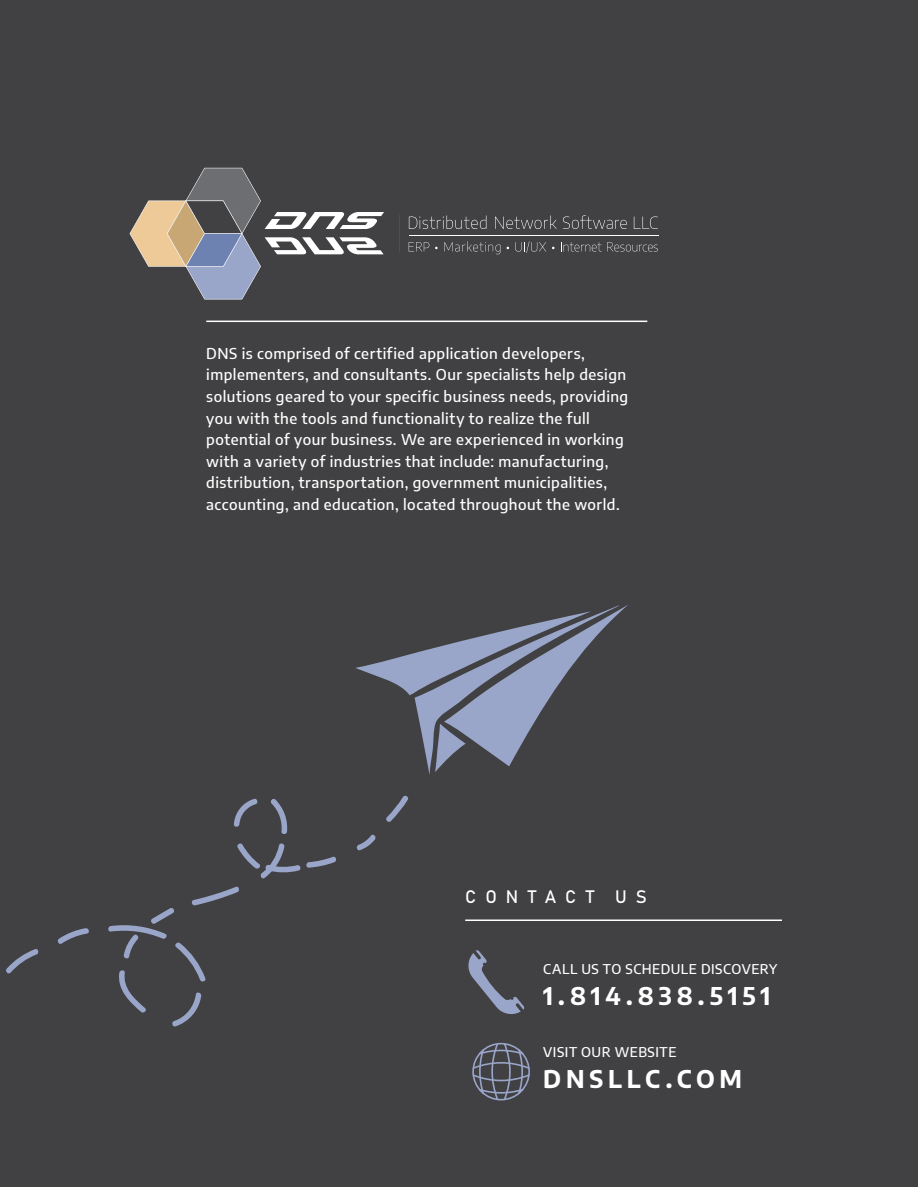
<style>
.page{position:relative;width:918px;height:1187px;background:#fff}
.page>*{position:absolute;margin:0;border:0;box-sizing:border-box;transform-origin:0 0}
.t1{font:700 24px "Encode Sans";letter-spacing:.2em;color:#fff}
.t2{font:17.85px "Bahnschrift 400 100";letter-spacing:.5em;color:#fff}
.t3{font:500 15px/21.6px "Encode Sans";letter-spacing:.03em;color:#fff}
.t4{font:500 13.5px "Encode Sans";letter-spacing:.035em;color:#fff}
</style>
<div class="page">
<div style="left:0;top:0;width:918px;height:1186px;background:#414042"></div>
<svg style="left:355px;top:605px;width:273px;height:170px"></svg>
<svg style="left:6px;top:949px;width:33px;height:25px"></svg>
<svg style="left:57px;top:928px;width:32px;height:16px"></svg>
<svg style="left:270px;top:799px;width:18px;height:35px"></svg>
<svg style="left:234px;top:798px;width:24px;height:29px"></svg>
<svg style="left:108px;top:843px;width:229px;height:184px"></svg>
<svg style="left:356px;top:834px;width:20px;height:17px"></svg>
<svg style="left:386px;top:795px;width:23px;height:27px"></svg>
<svg style="left:130px;top:168px;width:254px;height:131px"></svg>
<svg style="left:409px;top:215px;width:77px;height:14px"></svg>
<svg style="left:495px;top:215px;width:62px;height:14px"></svg>
<svg style="left:563px;top:215px;width:64px;height:14px"></svg>
<svg style="left:634px;top:216px;width:24px;height:13px"></svg>
<svg style="left:409px;top:242px;width:20px;height:9px"></svg>
<svg style="left:444px;top:241px;width:56px;height:13px"></svg>
<svg style="left:515px;top:241px;width:31px;height:12px"></svg>
<svg style="left:561px;top:242px;width:97px;height:9px"></svg>
<hr style="left:206px;top:320px;width:441px;height:2px;background:#fff">
<hr style="left:465px;top:919px;width:317px;height:2px;background:#fff">
<svg style="left:468px;top:950px;width:57px;height:64px"></svg>
<svg style="left:472px;top:1042px;width:58px;height:58px"></svg>
<p class="t3" style="left:206px;top:341px;width:424px">DNS is comprised of certified application developers, implementers, and consultants. Our specialists help design solutions geared to your specific business needs, providing you with the tools and functionality to realize the full potential of your business. We are experienced in working with a variety of industries that include: manufacturing, distribution, transportation, government municipalities, accounting, and education, located throughout the world.</p>
<p class="t2" style="left:465px;top:885px;width:183px">CONTACT US</p>
<p class="t4" style="left:543px;top:959px;width:236px">CALL US TO SCHEDULE DISCOVERY</p>
<h1 class="t1" style="left:543px;top:978px;width:229px">1.814.838.5151</h1>
<p class="t4" style="left:543px;top:1042px;width:135px">VISIT OUR WEBSITE</p>
<h1 class="t1" style="left:543px;top:1061px;width:200px">DNSLLC.COM</h1>
</div>
